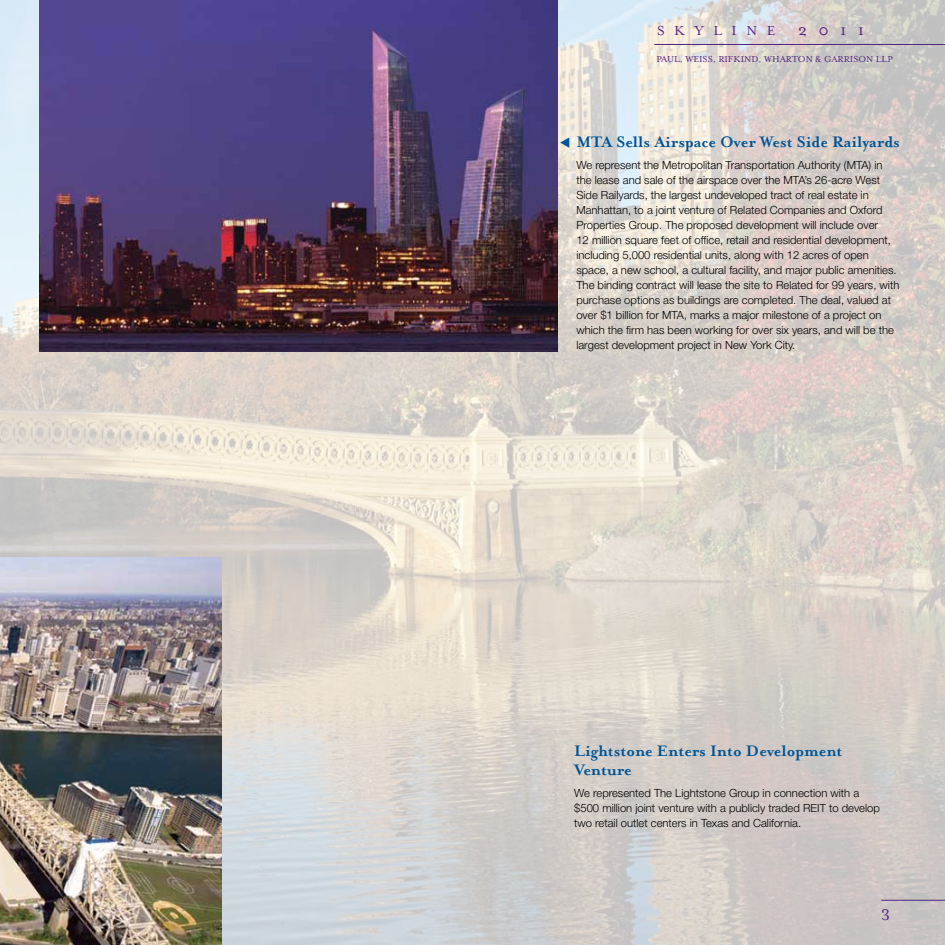
<style>
.page{position:relative;width:945px;height:945px;background:#fff}
.page>*{position:absolute;margin:0;border:0;box-sizing:border-box;transform-origin:0 0}
.t1{font:700 17.5px/18.8px "Mrs Eaves";color:#005596}
.t2{font:17.5px "Mrs Eaves Roman";color:#52247f}
.t3{font:15px "Mrs Eaves Roman";letter-spacing:.64em;color:#52247f}
.t4{font:300 11.25px/15px "Helvetica Neue LT Std";color:#000}
.t5{font:10px "Mrs Eaves Roman";color:#52247f}
</style>
<div class="page">
<img style="left:0;top:0;width:945px;height:945px">
<img style="left:40px;top:0;width:518px;height:352px">
<img style="left:0;top:557px;width:221px;height:388px">
<hr style="left:881px;top:900px;width:64px;height:1px;background:#52247f">
<hr style="left:654px;top:44px;width:291px;height:1px;background:#52247f">
<h2 class="t3" style="left:657px;top:22px;width:120px">SKYLINE</h2>
<h1 class="t2" style="left:798px;top:20px;width:67px">2011</h1>
<p class="t5" style="left:656px;top:54px;width:238px">PAUL, WEISS, RIFKIND, WHARTON &amp; GARRISON LLP</p>
<h1 class="t1" style="left:560px;top:132px;width:342px">▼ MTA Sells Airspace Over West Side Railyards</h1>
<p class="t4" style="left:576px;top:157px;width:325px">We represent the Metropolitan Transportation Authority (MTA) in the lease and sale of the airspace over the MTA’s 26-acre West Side Railyards, the largest undeveloped tract of real estate in Manhattan, to a joint venture of Related Companies and Oxford Properties Group. The proposed development will include over<br>12 million square feet of office, retail and residential development, including 5,000 residential units, along with 12 acres of open space, a new school, a cultural facility, and major public amenities.<br>The binding contract will lease the site to Related for 99 years, with purchase options as buildings are completed. The deal, valued at over $1 billion for MTA, marks a major milestone of a project on which the firm has been working for over six years, and will be the largest development project in New York City.</p>
<h1 class="t1" style="left:574px;top:742px;width:270px">Lightstone Enters Into Development<br>Venture</h1>
<p class="t4" style="left:574px;top:786px;width:307px">We represented The Lightstone Group in connection with a $500 million joint venture with a publicly traded REIT to develop two retail outlet centers in Texas and California.</p>
<h1 class="t2" style="left:881px;top:902px;width:10px">3</h1>
</div>
